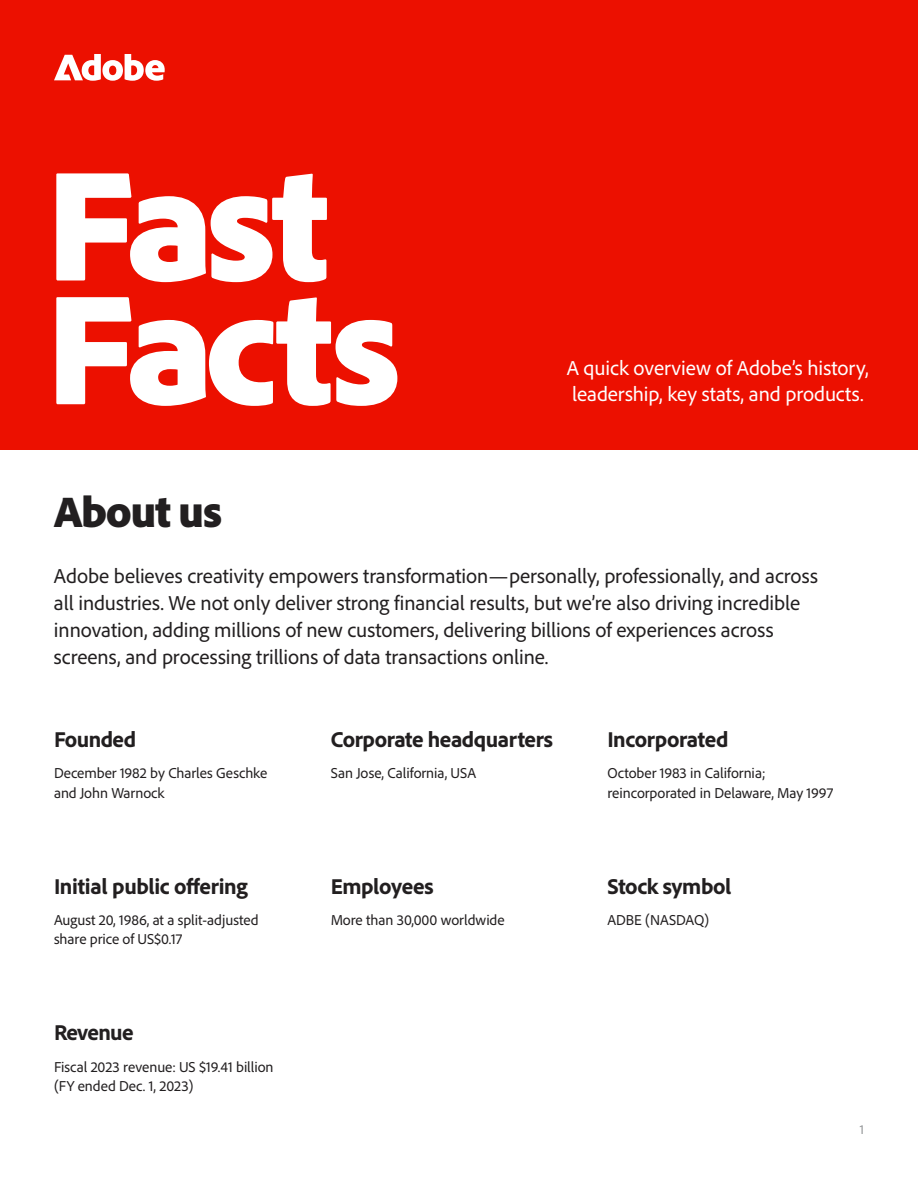
<style>
.page{position:relative;width:918px;height:1188px;background:#fff}
.page>*{position:absolute;margin:0;border:0;box-sizing:border-box;transform-origin:0 0}
.t1{font:900 165px/123.8px "Adobe Clean";letter-spacing:-.05em;color:#fff}
.t2{font:900 45px "Adobe Clean";letter-spacing:-.025em;color:#221f20}
.t3{font:800 22.5px "Adobe Clean";letter-spacing:-.02em;color:#221f20}
.t4{font:21px/27px "Adobe Clean";letter-spacing:-.005em;color:#221f20}
.t5{font:21px/25.5px "Adobe Clean";letter-spacing:-.005em;color:#fff}
.t6{font:15px/19.6px "Adobe Clean";letter-spacing:-.005em;color:#221f20}
.t7{font:13.5px "Adobe Clean";color:#949698}
</style>
<div class="page">
<div style="left:0;top:0;width:918px;height:449px;background:#ec1000"></div>
<svg style="left:54px;top:54px;width:111px;height:27px"></svg>
<h1 class="t1" style="left:45px;top:156px;width:358px">Fast<br>Facts</h1>
<p class="t5" style="left:567px;top:355px;width:303px">A quick overview of Adobe’s history, leadership, key stats, and products.</p>
<h2 class="t2" style="left:54px;top:482px;width:170px">About us</h2>
<p class="t4" style="left:54px;top:562px;width:766px">Adobe believes creativity empowers transformation—personally, professionally, and across all industries. We not only deliver strong financial results, but we’re also driving incredible innovation, adding millions of new customers, delivering billions of experiences across screens, and processing trillions of data transactions online.</p>
<p class="t3" style="left:54px;top:725px;width:84px">Founded</p>
<p class="t6" style="left:54px;top:763px;width:215px">December 1982 by Charles Geschke and John Warnock</p>
<p class="t3" style="left:54px;top:871px;width:196px">Initial public offering</p>
<p class="t6" style="left:54px;top:909px;width:206px">August 20, 1986, at a split-adjusted share price of US$0.17</p>
<p class="t3" style="left:54px;top:1018px;width:81px">Revenue</p>
<p class="t6" style="left:54px;top:1056px;width:221px">Fiscal 2023 revenue: US $19.41 billion (FY ended Dec. 1, 2023)</p>
<p class="t3" style="left:331px;top:725px;width:224px">Corporate headquarters</p>
<p class="t6" style="left:331px;top:763px;width:147px">San Jose, California, USA</p>
<p class="t3" style="left:331px;top:871px;width:105px">Employees</p>
<p class="t6" style="left:331px;top:909px;width:175px">More than 30,000 worldwide</p>
<p class="t3" style="left:608px;top:725px;width:122px">Incorporated</p>
<p class="t6" style="left:608px;top:763px;width:227px">October 1983 in California; reincorporated in Delaware, May 1997</p>
<p class="t3" style="left:608px;top:871px;width:125px">Stock symbol</p>
<p class="t6" style="left:608px;top:909px;width:103px">ADBE (NASDAQ)</p>
<p class="t7" style="left:860px;top:1121px;width:6px">1</p>
</div>
